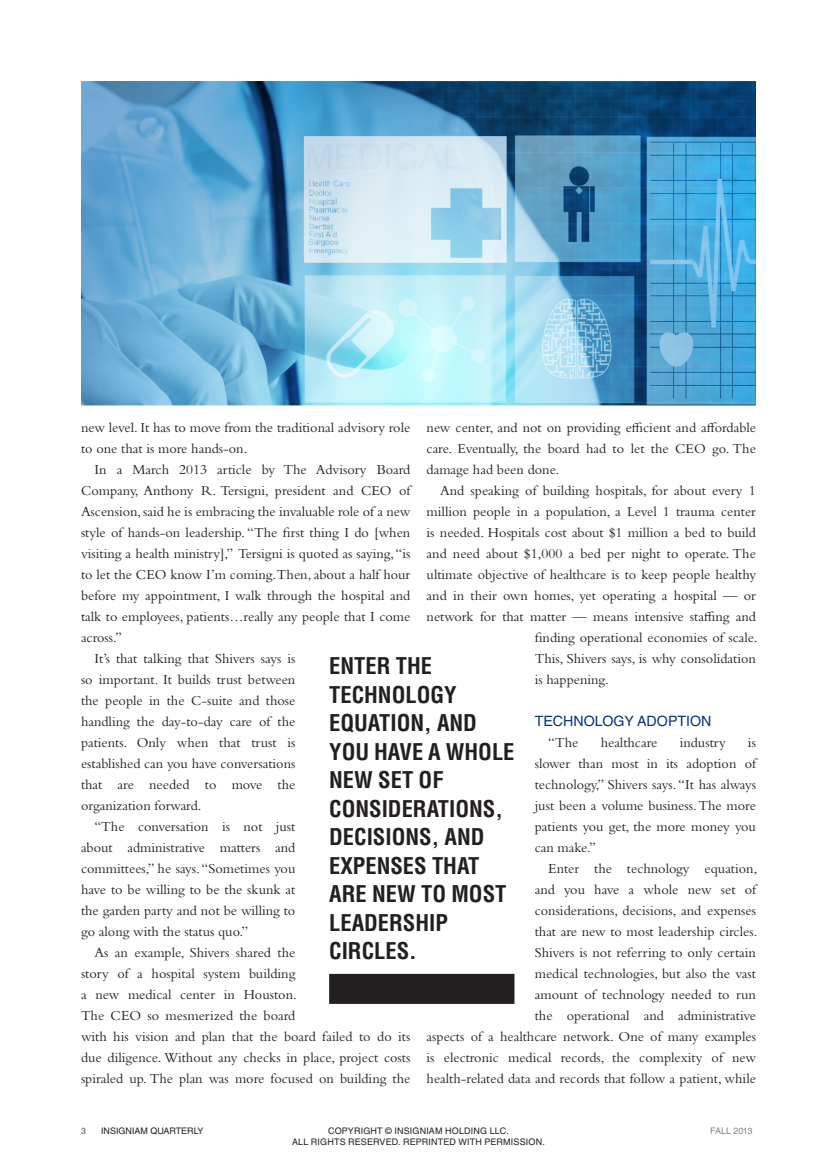
<style>
.page{position:relative;width:837px;height:1175px;background:#fff}
.page>*{position:absolute;margin:0;border:0;box-sizing:border-box;transform-origin:0 0}
.t1{font:700 condensed 22.5px/28.5px "Helvetica LT Std";color:#231f20}
.Body{font:14.25px/21px "Bembo Std";color:#231f20;text-align:justify}
.Subhead{font:14.25px "Helvetica LT Std";color:#08347b}
.t2{font:9px/10.8px "Helvetica LT Std";letter-spacing:.015em;color:#231f20;text-align:center}
.t3{font:9px "Helvetica LT Std";letter-spacing:-.02em;color:#808285}
.t4{font:700 9px "Helvetica LT Std";color:#808285}
</style>
<div class="page">
<img style="left:81px;top:81px;width:675px;height:324px">
<div style="left:329px;top:973px;width:185px;height:30px;background:#231f20"></div>
<p class="Body" style="left:427px;top:417px;width:331px">new center, and not on providing efficient and affordable care. Eventually, the board had to let the CEO go. The damage had been done.</p>
<p class="Body" style="left:440px;top:480px;width:317px">And speaking of building hospitals, for about every 1</p>
<p class="Body" style="left:427px;top:501px;width:331px">million people in a population, a Level 1 trauma center</p>
<p class="Body" style="left:427px;top:522px;width:331px">is needed. Hospitals cost about $1 million a bed to build</p>
<p class="Body" style="left:427px;top:543px;width:331px">and need about $1,000 a bed per night to operate. The</p>
<p class="Body" style="left:427px;top:564px;width:331px">ultimate objective of healthcare is to keep people healthy</p>
<p class="Body" style="left:427px;top:585px;width:331px">and in their own homes, yet operating a hospital — or</p>
<p class="Body" style="left:427px;top:606px;width:331px">network for that matter — means intensive staffing and</p>
<p class="Body" style="left:535px;top:627px;width:224px">finding operational economies of scale.</p>
<p class="Body" style="left:535px;top:648px;width:223px">This, Shivers says, is why consolidation</p>
<p class="Body" style="left:535px;top:669px;width:76px">is happening.</p>
<p class="Subhead" style="left:535px;top:713px;width:178px">TECHNOLOGY ADOPTION</p>
<p class="Body" style="left:548px;top:732px;width:32px">“The</p>
<p class="Body" style="left:601px;top:732px;width:58px">healthcare</p>
<p class="Body" style="left:680px;top:732px;width:47px">industry</p>
<p class="Body" style="left:81px;top:417px;width:331px">new level. It has to move from the traditional advisory role to one that is more hands-on.</p>
<p class="Body" style="left:81px;top:459px;width:331px;text-indent:14px">In a March 2013 article by The Advisory Board Company, Anthony R. Tersigni, president and CEO of Ascension, said he is embracing the invaluable role of a new style of hands-on leadership. “The first thing I do [when visiting a health ministry],” Tersigni is quoted as saying, “is to let the CEO know I’m coming.Then, about a half hour before my appointment, I walk through the hospital and talk to employees, patients…really any people that I come across.”</p>
<p class="Body" style="left:81px;top:648px;width:216px;text-indent:14px">It’s that talking that Shivers says is so important. It builds trust between the people in the C-suite and those handling the day-to-day care of the patients. Only when that trust is established can you have conversations that are needed to move the organization forward.</p>
<p class="Body" style="left:81px;top:816px;width:216px;text-indent:14px">“The conversation is not just about administrative matters and committees,” he says. “Sometimes you have to be willing to be the skunk at the garden party and not be willing to go along with the status quo.”</p>
<p class="Body" style="left:81px;top:942px;width:331px;text-align:left;text-indent:14px">As an example, Shivers shared the<br>story of a hospital system building<br>a new medical center in Houston.<br>The CEO so mesmerized the board<br>with his vision and plan that the board failed to do its due diligence. Without any checks in place, project costs spiraled up. The plan was more focused on building the</p>
<p class="t1" style="left:329px;top:651px;width:187px">ENTER THE<br>TECHNOLOGY<br>EQUATION, AND<br>YOU HAVE A WHOLE<br>NEW SET OF<br>CONSIDERATIONS,<br>DECISIONS, AND<br>EXPENSES THAT<br>ARE NEW TO MOST<br>LEADERSHIP<br>CIRCLES.</p>
<p class="Body" style="left:535px;top:732px;width:223px;text-indent:213px">is slower than most in its adoption of technology,” Shivers says. “It has always just been a volume business. The more patients you get, the more money you can make.”</p>
<p class="Body" style="left:427px;top:858px;width:332px;text-align:right">Enter the technology equation,<br>and you have a whole new set of<br>considerations, decisions, and expenses<br>that are new to most leadership circles.<br>Shivers is not referring to only certain<br>medical technologies, but also the vast<br>amount of technology needed to run<br>the operational and administrative<br>aspects of a healthcare network. One of many examples is electronic medical records, the complexity of new health-related data and records that follow a patient, while</p>
<p class="t4" style="left:81px;top:1125px;width:7px">3</p>
<p class="t2" style="left:101px;top:1125px;width:104px">INSIGNIAM QUARTERLY</p>
<p class="t3" style="left:710px;top:1125px;width:44px">FALL 2013</p>
<p class="t2" style="left:292px;top:1125px;width:254px">COPYRIGHT © INSIGNIAM HOLDING LLC.<br>ALL RIGHTS RESERVED. REPRINTED WITH PERMISSION.</p>
</div>
